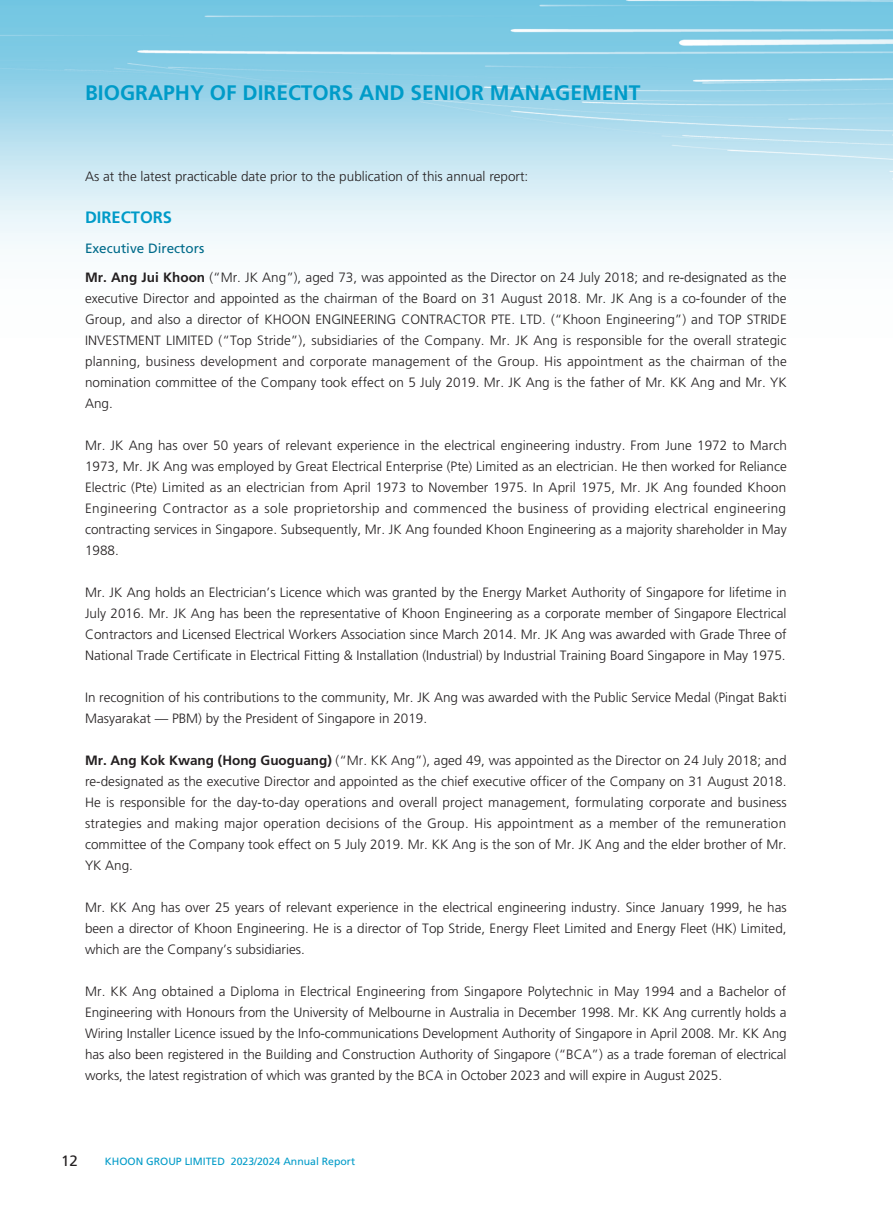
<style>
.page{position:relative;width:893px;height:1212px;background:#fff}
.page>*{position:absolute;margin:0;border:0;box-sizing:border-box;transform-origin:0 0}
.t1{font:700 21px "Frutiger LT Std";color:#009bc8}
._01_H1{font:700 16.5px "Frutiger LT Std";color:#009bc8}
.t2{font:15px "Frutiger LT Std";color:#231f20}
._00_txt{font:300 13.5px/21px "Frutiger LT Std";color:#231f20;text-align:justify}
._02_H2{font:13.5px "Frutiger LT Std";color:#006b8b}
.t3{font:10.5px "Frutiger LT Std";color:#009bc8}
.s1{font-weight:700}
</style>
<div class="page">
<p class="t1" style="left:85px;top:81px;width:557px">BIOGRAPHY OF DIRECTORS AND SENIOR MANAGEMENT</p>
<p class="_00_txt" style="left:85px;top:166px;width:445px">As at the latest practicable date prior to the publication of this annual report:</p>
<p class="_01_H1" style="left:85px;top:208px;width:89px">DIRECTORS</p>
<p class="_02_H2" style="left:85px;top:240px;width:121px">Executive Directors</p>
<p class="_00_txt" style="left:85px;top:267px;width:703px"><span class="s1">Mr. Ang Jui Khoon</span> (“Mr. JK Ang”), aged 73, was appointed as the Director on 24 July 2018; and re-designated as the executive Director and appointed as the chairman of the Board on 31 August 2018. Mr. JK Ang is a co-founder of the Group, and also a director of KHOON ENGINEERING CONTRACTOR PTE. LTD. (“Khoon Engineering”) and TOP STRIDE INVESTMENT LIMITED (“Top Stride”), subsidiaries of the Company. Mr. JK Ang is responsible for the overall strategic planning, business development and corporate management of the Group. His appointment as the chairman of the nomination committee of the Company took effect on 5 July 2019. Mr. JK Ang is the father of Mr. KK Ang and Mr. YK Ang.</p>
<p class="_00_txt" style="left:85px;top:435px;width:703px">Mr. JK Ang has over 50 years of relevant experience in the electrical engineering industry. From June 1972 to March 1973, Mr. JK Ang was employed by Great Electrical Enterprise (Pte) Limited as an electrician. He then worked for Reliance Electric (Pte) Limited as an electrician from April 1973 to November 1975. In April 1975, Mr. JK Ang founded Khoon Engineering Contractor as a sole proprietorship and commenced the business of providing electrical engineering contracting services in Singapore. Subsequently, Mr. JK Ang founded Khoon Engineering as a majority shareholder in May 1988.</p>
<p class="_00_txt" style="left:85px;top:582px;width:703px">Mr. JK Ang holds an Electrician’s Licence which was granted by the Energy Market Authority of Singapore for lifetime in July 2016. Mr. JK Ang has been the representative of Khoon Engineering as a corporate member of Singapore Electrical Contractors and Licensed Electrical Workers Association since March 2014. Mr. JK Ang was awarded with Grade Three of National Trade Certificate in Electrical Fitting &amp; Installation (Industrial) by Industrial Training Board Singapore in May 1975.</p>
<p class="_00_txt" style="left:85px;top:687px;width:703px">In recognition of his contributions to the community, Mr. JK Ang was awarded with the Public Service Medal (Pingat Bakti<br>Masyarakat — PBM) by the President of Singapore in 2019.</p>
<p class="_00_txt" style="left:85px;top:750px;width:703px"><span class="s1">Mr. Ang Kok Kwang (Hong Guoguang)</span> (“Mr. KK Ang”), aged 49, was appointed as the Director on 24 July 2018; and re-designated as the executive Director and appointed as the chief executive officer of the Company on 31 August 2018.<br>He is responsible for the day-to-day operations and overall project management, formulating corporate and business strategies and making major operation decisions of the Group. His appointment as a member of the remuneration committee of the Company took effect on 5 July 2019. Mr. KK Ang is the son of Mr. JK Ang and the elder brother of Mr.<br>YK Ang.</p>
<p class="_00_txt" style="left:85px;top:897px;width:703px">Mr. KK Ang has over 25 years of relevant experience in the electrical engineering industry. Since January 1999, he has been a director of Khoon Engineering. He is a director of Top Stride, Energy Fleet Limited and Energy Fleet (HK) Limited, which are the Company’s subsidiaries.</p>
<p class="_00_txt" style="left:85px;top:981px;width:703px">Mr. KK Ang obtained a Diploma in Electrical Engineering from Singapore Polytechnic in May 1994 and a Bachelor of Engineering with Honours from the University of Melbourne in Australia in December 1998. Mr. KK Ang currently holds a Wiring Installer Licence issued by the Info-communications Development Authority of Singapore in April 2008. Mr. KK Ang has also been registered in the Building and Construction Authority of Singapore (“BCA”) as a trade foreman of electrical works, the latest registration of which was granted by the BCA in October 2023 and will expire in August 2025.</p>
<p class="t2" style="left:61px;top:1152px;width:18px">12</p>
<p class="t3" style="left:105px;top:1155px;width:252px">KHOON GROUP LIMITED 2023/2024 Annual Report</p>
</div>
